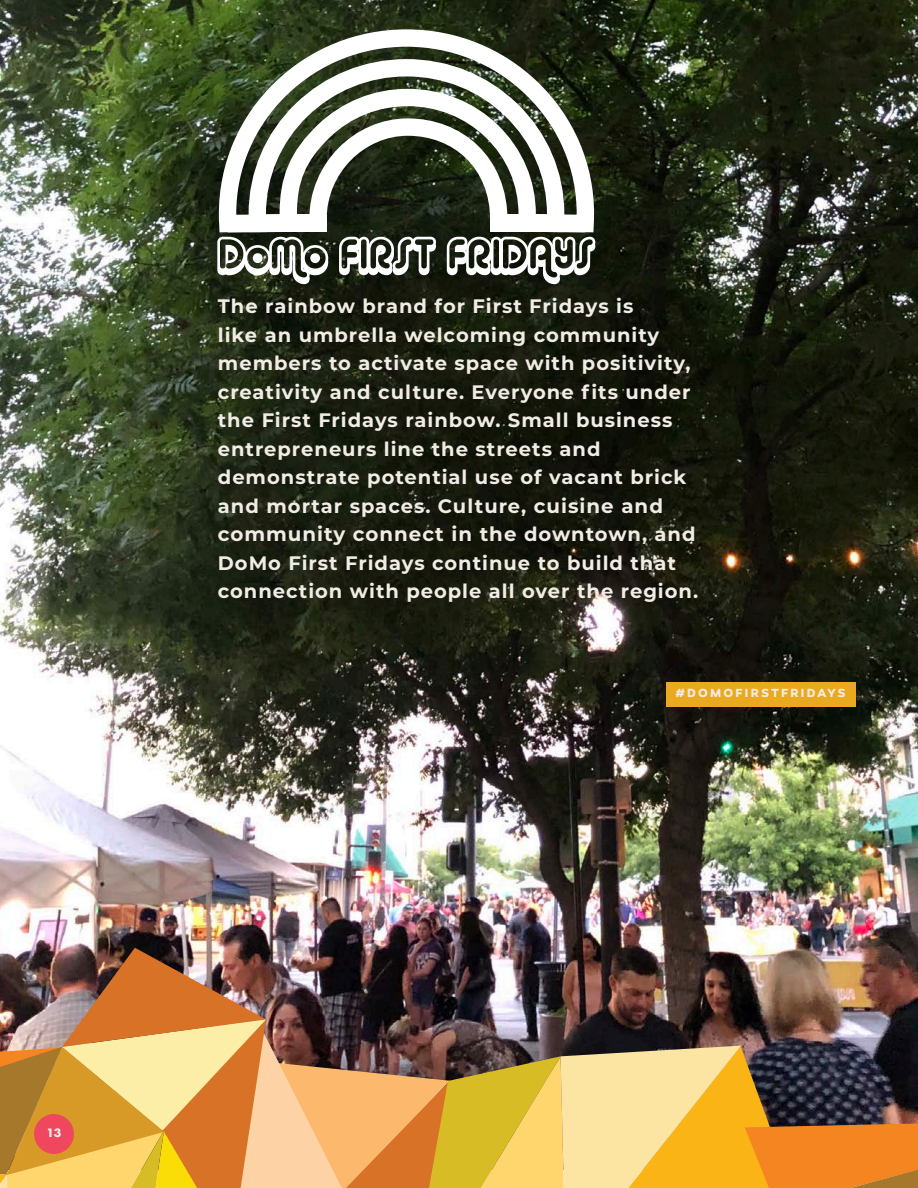
<style>
.page{position:relative;width:918px;height:1188px;background:#fff}
.page>*{position:absolute;margin:0;border:0;box-sizing:border-box;transform-origin:0 0}
.t1{font:700 19.8px "Montserrat";letter-spacing:.05em;color:#f2ece6}
.t2{font:700 19.5px/28.5px "Montserrat";letter-spacing:.05em;color:#f2ece6}
.t3{font:700 12px "Canaro";letter-spacing:.18em;color:#f2ece6}
.t4{font:700 11.25px "Futura";color:#f2ece6}
.s1{font-size:19.8px}
.s2{font-size:19.5px}
</style>
<div class="page">
<img style="left:0;top:0;width:918px;height:948px">
<div style="left:666px;top:682px;width:190px;height:24px;background:#eaaa20"></div>
<svg style="left:217px;top:28px;width:378px;height:82px"></svg>
<svg style="left:240px;top:50px;width:333px;height:60px"></svg>
<svg style="left:271px;top:80px;width:274px;height:30px"></svg>
<svg style="left:217px;top:110px;width:378px;height:174px"></svg>
<img style="left:0;top:948px;width:918px;height:240px">
<div style="left:34px;top:1114px;width:40px;height:40px;background:#ef485e;border-radius:50%"></div>
<p class="t2" style="left:218px;top:291px;width:474px">The rainbow brand for First Fridays is<br>like an umbrella welcoming community members to activate space with positivity, creativity and culture. Everyone fits under the First Fridays rainbow. Small business entrepreneurs line the streets and demonstrate potential use of vacant brick and mortar spaces. Culture, <span class="s1">cuisine and</span></p>
<p class="t1" style="left:218px;top:520px;width:479px">community connect in the <span class="s2">downtown, and</span></p>
<p class="t2" style="left:218px;top:548px;width:482px">DoMo First Fridays continue to build that connection with people all over the region.</p>
<p class="t3" style="left:675px;top:685px;width:172px">#DOMOFIRSTFRIDAYS</p>
<p class="t4" style="left:47px;top:1125px;width:16px">13</p>
</div>
